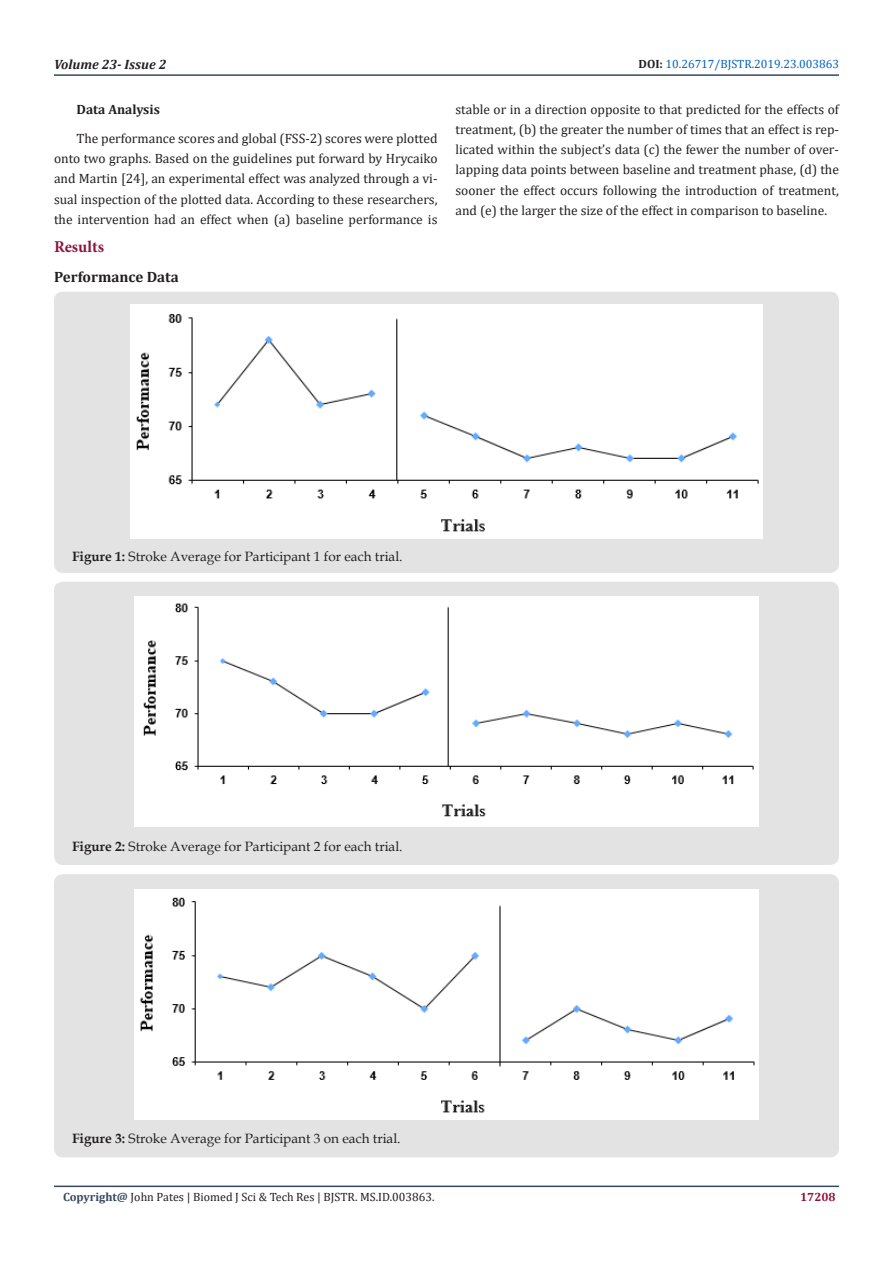
<style>
.page{position:relative;width:893px;height:1263px;background:#fff}
.page>*{position:absolute;margin:0;border:0;box-sizing:border-box;transform-origin:0 0}
.t1{font:700 16.5px "Minion Pro";color:#8f133a}
.t2{font:700 15px "Cambria";color:#231f20}
.t3{font:13.5px/20.2px "Cambria";color:#231f20;text-align:justify}
.t4{font:13.5px "Book Antiqua";color:#231f20}
.t5{font:italic 700 13.5px "Cambria";color:#231f20}
.t6{font:700 13.5px "Cambria";color:#231f20}
.t7{font:12px "Cambria";color:#231f20}
.t8{font:12px "Cambria";color:#0563c1}
.t9{font:700 12px "Cambria";color:#8f133a}
.s1{font-weight:700;color:#231f20}
.s2{font-weight:700}
.s3{font-weight:700;color:#34495e}
</style>
<div class="page">
<hr style="left:54px;top:1185px;width:785px;height:2px;background:#34495e">
<hr style="left:54px;top:74px;width:785px;height:2px;background:#34495e">
<div style="left:54px;top:292px;width:785px;height:281px;background:#e3e3e3;border-radius:9px"></div>
<div style="left:131px;top:304px;width:631px;height:234px;background:#fff"></div>
<div style="left:54px;top:582px;width:785px;height:283px;background:#e3e3e3;border-radius:9px"></div>
<div style="left:135px;top:597px;width:623px;height:229px;background:#fff"></div>
<div style="left:54px;top:874px;width:785px;height:283px;background:#e3e3e3;border-radius:9px"></div>
<div style="left:135px;top:890px;width:623px;height:230px;background:#fff"></div>
<p class="t5" style="left:54px;top:55px;width:114px">Volume 23- Issue 2</p>
<p class="t8" style="left:639px;top:57px;width:202px"><span class="s1">DOI:</span> 10.26717/BJSTR.2019.23.003863</p>
<p class="t6" style="left:76px;top:100px;width:85px">Data Analysis</p>
<p class="t3" style="left:54px;top:128px;width:385px;text-indent:22px">The performance scores and global (FSS-2) scores were plotted onto two graphs. Based on the guidelines put forward by Hrycaiko and Martin [24], an experimental effect was analyzed through a vi&shy;sual inspection of the plotted data. According to these researchers, the intervention had an effect when (a) baseline performance is</p>
<p class="t1" style="left:54px;top:235px;width:51px">Results</p>
<p class="t2" style="left:54px;top:266px;width:126px">Performance Data</p>
<p class="t3" style="left:455px;top:99px;width:385px">stable or in a direction opposite to that predicted for the effects of treatment, (b) the greater the number of times that an effect is rep&shy;licated within the subject’s data (c) the fewer the number of over&shy;lapping data points between baseline and treatment phase, (d) the sooner the effect occurs following the introduction of treatment, and (e) the larger the size of the effect in comparison to baseline.</p>
<p class="t4" style="left:72px;top:547px;width:332px"><span class="s2">Figure 1:</span> Stroke Average for Participant 1 for each trial.</p>
<p class="t4" style="left:72px;top:837px;width:332px"><span class="s2">Figure 2:</span> Stroke Average for Participant 2 for each trial.</p>
<p class="t4" style="left:72px;top:1129px;width:330px"><span class="s2">Figure 3:</span> Stroke Average for Participant 3 on each trial.</p>
<p class="t7" style="left:63px;top:1190px;width:373px"><span class="s3">Copyright@</span> John Pates | Biomed J Sci &amp; Tech Res | BJSTR. MS.ID.003863.</p>
<p class="t9" style="left:800px;top:1189px;width:37px">17208</p>
</div>
